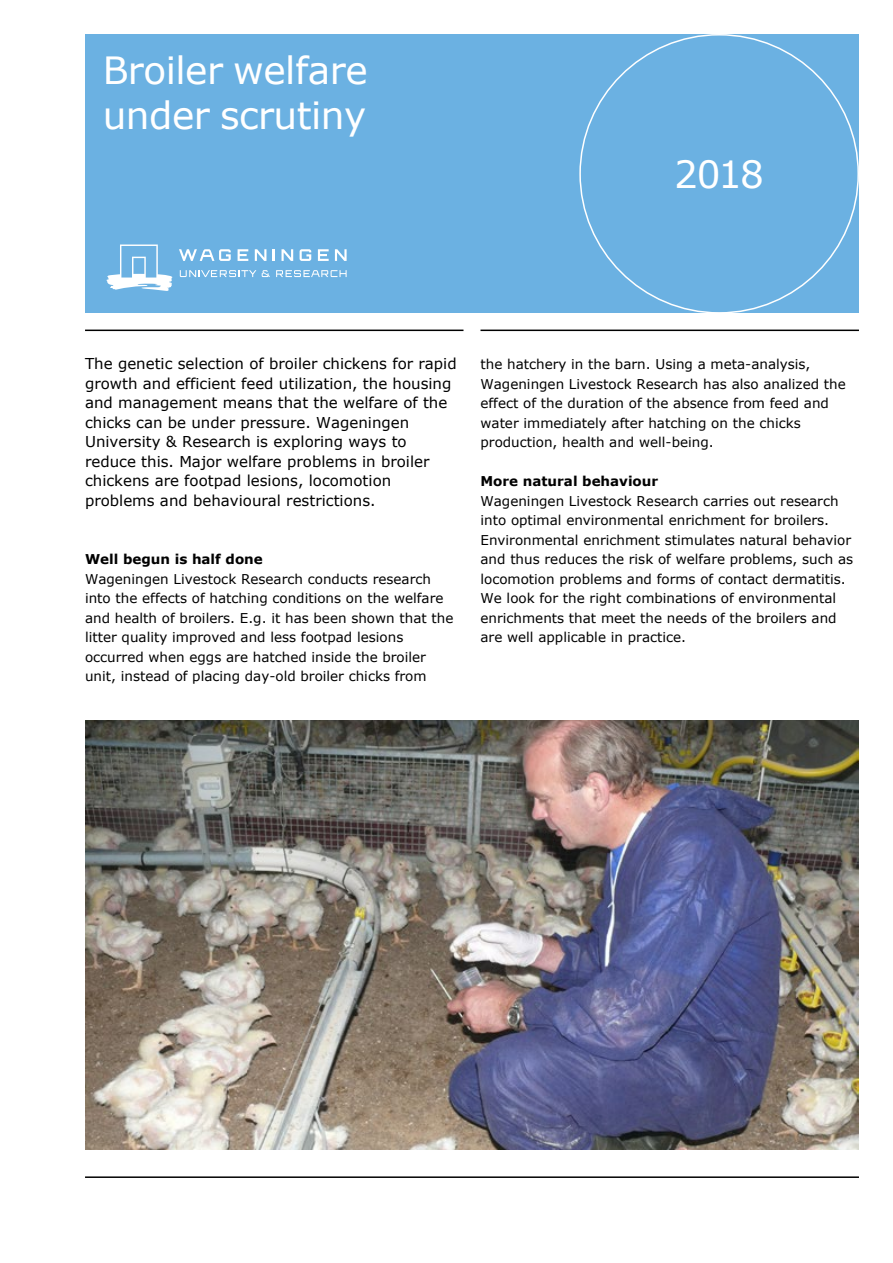
<style>
.page{position:relative;width:893px;height:1263px;background:#fff}
.page>*{position:absolute;margin:0;border:0;box-sizing:border-box;transform-origin:0 0}
.t1{font:37.5px/45px "Verdana";letter-spacing:-.015em;color:#fff}
.t2{font:15px/19.5px "Verdana";color:#000}
.t3{font:13.5px/19.5px "Verdana";color:#000}
.t4{font:700 13.5px "Verdana";color:#000}
</style>
<div class="page">
<hr style="left:85px;top:1176px;width:774px;height:2px;background:#000">
<hr style="left:480px;top:330px;width:379px;height:1px;background:#000">
<hr style="left:85px;top:330px;width:378px;height:1px;background:#000">
<div style="left:85px;top:34px;width:774px;height:279px;background:#6bb1e2"></div>
<svg style="left:106px;top:244px;width:67px;height:47px"></svg>
<svg style="left:238px;top:249px;width:10px;height:12px"></svg>
<svg style="left:255px;top:249px;width:11px;height:12px"></svg>
<svg style="left:273px;top:249px;width:2px;height:12px"></svg>
<svg style="left:282px;top:249px;width:11px;height:12px"></svg>
<svg style="left:300px;top:249px;width:11px;height:12px"></svg>
<svg style="left:318px;top:249px;width:11px;height:12px"></svg>
<svg style="left:335px;top:249px;width:12px;height:12px"></svg>
<svg style="left:179px;top:249px;width:52px;height:12px"></svg>
<svg style="left:180px;top:270px;width:76px;height:7px"></svg>
<svg style="left:276px;top:270px;width:71px;height:7px"></svg>
<svg style="left:262px;top:270px;width:8px;height:7px"></svg>
<img style="left:85px;top:720px;width:774px;height:429px">
<h1 class="t1" style="left:103px;top:47px;width:267px">Broiler welfare under scrutiny</h1>
<h1 class="t1" style="left:674px;top:152px;width:91px">2018</h1>
<p class="t2" style="left:85px;top:354px;width:373px">The genetic selection of broiler chickens for rapid growth and efficient feed utilization, the housing and management means that the welfare of the chicks can be under pressure. Wageningen University &amp; Research is exploring ways to reduce this. Major welfare problems in broiler chickens are footpad lesions, locomotion problems and behavioural restrictions.</p>
<p class="t4" style="left:85px;top:550px;width:179px">Well begun is half done</p>
<p class="t3" style="left:85px;top:569px;width:370px">Wageningen Livestock Research conducts research into the effects of hatching conditions on the welfare and health of broilers. E.g. it has been shown that the litter quality improved and less footpad lesions occurred when eggs are hatched inside the broiler unit, instead of placing day-old broiler chicks from</p>
<p class="t3" style="left:480px;top:354px;width:367px">the hatchery in the barn. Using a meta-analysis, Wageningen Livestock Research has also analized the effect of the duration of the absence from feed and water immediately after hatching on the chicks production, health and well-being.</p>
<p class="t4" style="left:480px;top:472px;width:179px">More natural behaviour</p>
<p class="t3" style="left:480px;top:491px;width:374px">Wageningen Livestock Research carries out research into optimal environmental enrichment for broilers.<br>Environmental enrichment stimulates natural behavior and thus reduces the risk of welfare problems, such as locomotion problems and forms of contact dermatitis.<br>We look for the right combinations of environmental enrichments that meet the needs of the broilers and are well applicable in practice.</p>
</div>
